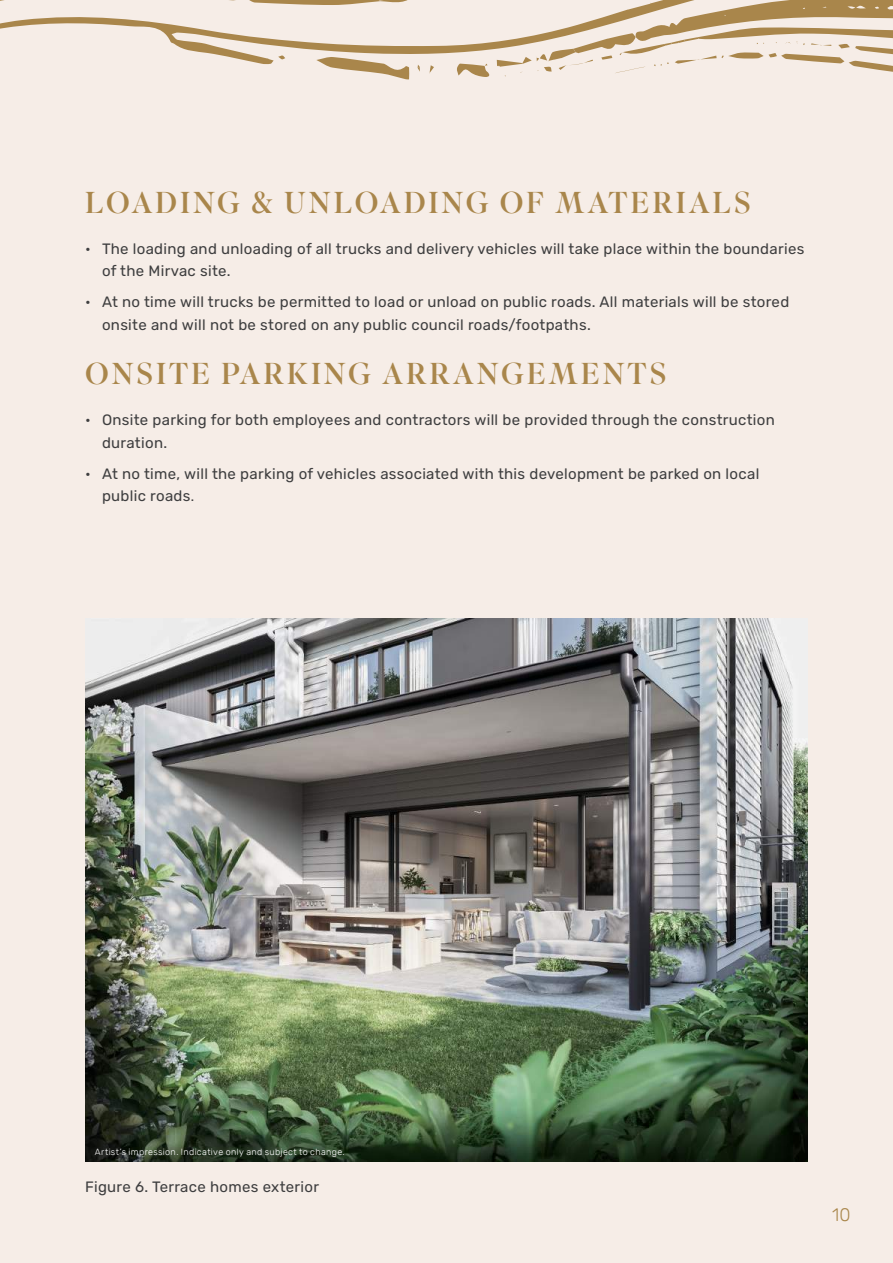
<style>
.page{position:relative;width:893px;height:1263px;background:#f6ede7}
.page>*{position:absolute;margin:0;border:0;box-sizing:border-box;transform-origin:0 0}
.t1{font:30px "Superior Title";letter-spacing:.095em;color:#a9864b}
.t2{font:300 18px "Rubik";color:#a9864b}
.t3{font:15px/22.5px "Rubik";letter-spacing:.02em;color:#3e3e3f}
.t4{font:300 9px "Rubik";letter-spacing:.035em;color:#fff}
.s1{font-size:13.5px}
</style>
<div class="page">
<svg style="left:0;top:17px;width:497px;height:63px"></svg>
<svg style="left:316px;top:57px;width:93px;height:22px"></svg>
<svg style="left:0;top:0;width:408px;height:5px"></svg>
<svg style="left:278px;top:55px;width:7px;height:4px"></svg>
<svg style="left:457px;top:64px;width:34px;height:13px"></svg>
<svg style="left:429px;top:65px;width:5px;height:9px"></svg>
<svg style="left:418px;top:65px;width:2px;height:7px"></svg>
<svg style="left:497px;top:0;width:396px;height:77px"></svg>
<img style="left:85px;top:618px;width:723px;height:543px">
<h1 class="t1" style="left:85px;top:184px;width:667px">LOADING &amp; UNLOADING OF MATERIALS</h1>
<p class="t3" style="left:102px;top:238px;width:704px;text-indent:-17px">• The loading and unloading of all trucks and delivery vehicles will take place within the boundaries of the Mirvac site.</p>
<p class="t3" style="left:102px;top:291px;width:689px;text-indent:-17px">• At no time will trucks be permitted to load or unload on public roads. All materials will be stored onsite and will not be stored on any public council roads/footpaths.</p>
<h1 class="t1" style="left:85px;top:356px;width:583px">ONSITE PARKING ARRANGEMENTS</h1>
<p class="t3" style="left:102px;top:409px;width:674px;text-indent:-17px">• Onsite parking for both employees and contractors will be provided through the construction duration.</p>
<p class="t3" style="left:102px;top:463px;width:659px;text-indent:-17px">• At no time, will the parking of vehicles associated with this development be parked on local public roads<span class="s1">.</span></p>
<p class="t4" style="left:95px;top:1147px;width:251px">Artist’s impression. Indicative only and subject to change.</p>
<p class="t3" style="left:85px;top:1176px;width:236px">Figure 6. Terrace homes exterior</p>
<p class="t2" style="left:832px;top:1204px;width:20px">10</p>
</div>
